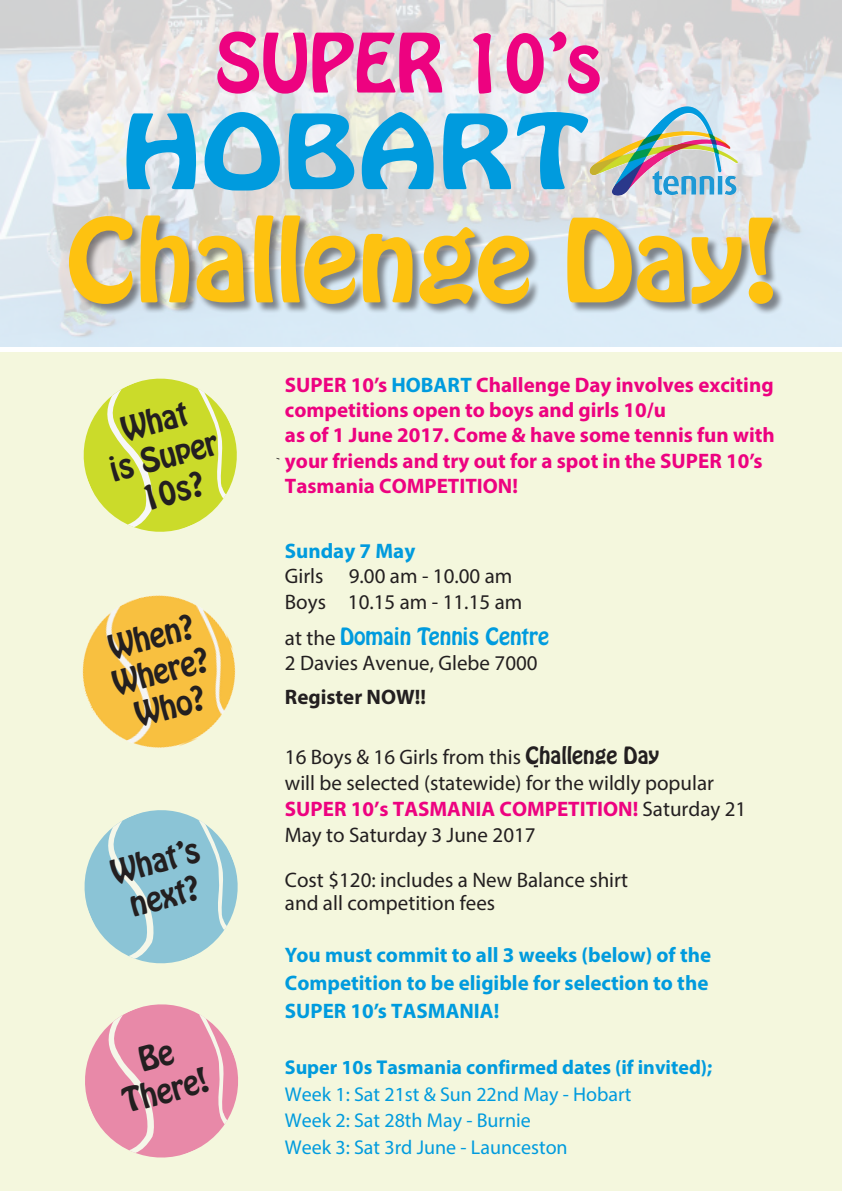
<style>
.page{position:relative;width:842px;height:1191px;background:#fff}
.page>*{position:absolute;margin:0;border:0;box-sizing:border-box;transform-origin:0 0}
.t1{font:72px "Hobo Std";letter-spacing:-.01em;color:#ed0280}
.t2{font:30px "Hobo Std";color:#231f20}
.t3{font:21px/26.1px "Myriad Pro";color:#231f20}
.t4{font:700 21px/25.3px "Myriad Pro";color:#ed0280}
.t5{font:700 21px/28px "Myriad Pro";color:#009bde}
.t6{font:700 21px "Myriad Pro";color:#231f20}
.t7{font:20px/26.8px "Myriad Pro";color:#009bde}
.t8{font:12px "Myriad Pro";color:#231f20}
.s1{color:#009bde}
.s2{font-weight:700;color:#009bde}
.s3{font-family:"Hobo Std";color:#009bde}
.s4{font-family:"Hobo Std"}
.s5{font-weight:700;color:#ed0280}
.s6{font-weight:700}
</style>
<div class="page">
<div style="left:0;top:351px;width:842px;height:840px;background:#f4f7dd"></div>
<img style="left:1px;top:1px;width:841px;height:346px">
<img style="left:623px;top:108px;width:57px;height:39px">
<svg style="left:83px;top:378px;width:154px;height:154px"></svg>
<img style="left:82px;top:595px;width:154px;height:153px">
<svg style="left:84px;top:810px;width:154px;height:154px"></svg>
<svg style="left:127px;top:112px;width:461px;height:81px;background:#70bedf"></svg>
<div style="left:69px;top:216px;width:715px;height:99px;background:#231f20;opacity:.5"></div>
<svg style="left:69px;top:215px;width:704px;height:91px;background:#dcc881"></svg>
<svg style="left:85px;top:1004px;width:153px;height:154px"></svg>
<p class="t1" style="left:215px;top:13px;width:389px">SUPER 10’s</p>
<p class="t2" style="left:117px;top:410px;width:69px;rotate:-15deg">What</p>
<p class="t2" style="left:105px;top:450px;width:112px;rotate:-15deg">is Super</p>
<p class="t2" style="left:137px;top:479px;width:65px;rotate:-15deg">10s?</p>
<p class="t2" style="left:104px;top:628px;width:89px;rotate:-15deg">When?</p>
<p class="t2" style="left:108px;top:664px;width:100px;rotate:-15deg">Where?</p>
<p class="t2" style="left:131px;top:695px;width:73px;rotate:-15deg">Who?</p>
<p class="t2" style="left:107px;top:853px;width:92px;rotate:-15deg">What’s</p>
<p class="t2" style="left:125px;top:885px;width:73px;rotate:-15deg">next?</p>
<p class="t2" style="left:118px;top:1081px;width:89px;rotate:-15deg">There!</p>
<p class="t4" style="left:285px;top:371px;width:491px">SUPER 10’s <span class="s1">HOBART</span> Challenge Day involves exciting competitions open to boys and girls 10/u<br>as of 1 June 2017. Come &amp; have some tennis fun with your friends and try out for a spot in the SUPER 10’s Tasmania COMPETITION!</p>
<p class="t8" style="left:273px;top:459px;width:4px;rotate:-90deg">‘</p>
<p class="t3" style="left:285px;top:538px;width:239px;line-height:25.3px"><span class="s2">Sunday 7 May<br></span>Girls 9.00 am - 10.00 am<br>Boys 10.15 am - 11.15 am</p>
<p class="t3" style="left:285px;top:625px;width:266px;line-height:24.6px">at the <span class="s3">Domain Tennis Centre<br></span>2 Davies Avenue, Glebe 7000</p>
<p class="t6" style="left:285px;top:683px;width:143px">Register NOW!!</p>
<p class="t3" style="left:285px;top:743px;width:463px">16 Boys &amp; 16 Girls from this <span class="s4">Challenge Day<br></span>will be selected (statewide) for the wildly popular <span class="s5">SUPER 10’s TASMANIA COMPETITION!</span> Saturday 21<br>May to Saturday 3 June 2017</p>
<p class="t3" style="left:285px;top:867px;width:345px;line-height:23.4px">Cost $120: includes a New Balance shirt and all competition fees</p>
<p class="t5" style="left:285px;top:940px;width:428px">You must commit to all 3 weeks (below) of the<br>Competition to be eligible for selection to the<br>SUPER 10’s TASMANIA!</p>
<p class="t7" style="left:285px;top:1053px;width:429px"><span class="s6">Super 10s Tasmania confirmed dates (if invited); </span>Week 1: Sat 21st &amp; Sun 22nd May - Hobart<br>Week 2: Sat 28th May - Burnie<br>Week 3: Sat 3rd June - Launceston</p>
</div>
